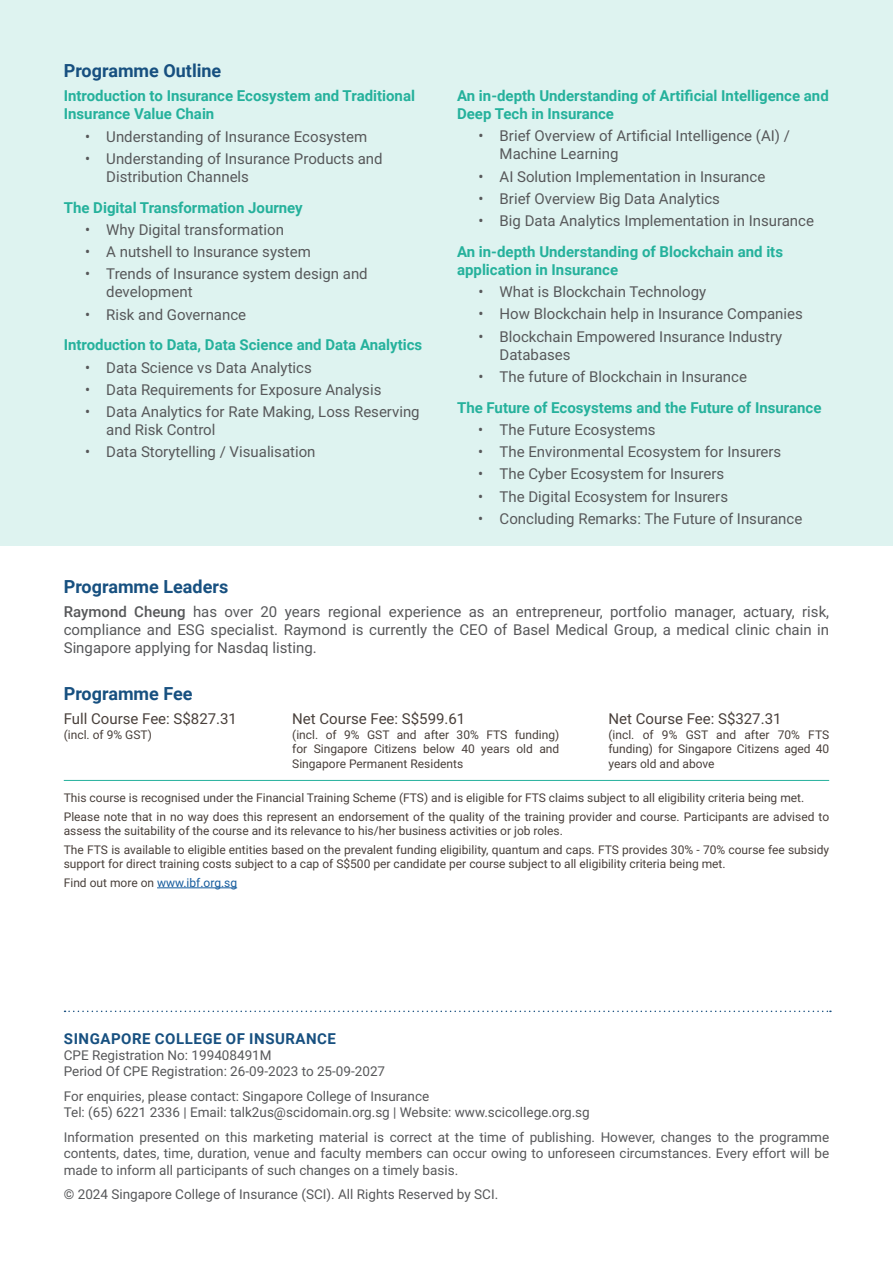
<style>
.page{position:relative;width:893px;height:1263px;background:#fff}
.page>*{position:absolute;margin:0;border:0;box-sizing:border-box;transform-origin:0 0}
.t1{font:700 18px "Roboto";color:#175080}
.t2{font:15px/18px "Roboto";color:#57585a}
.t3{font:700 15px/18px "Roboto";color:#25b19c}
.t4{font:15px "Roboto";color:#49403b}
.t5{font:700 15px "Roboto";letter-spacing:.035em;color:#175080}
.t6{font:13.5px/16.2px "Roboto";color:#57585a}
.t7{font:12px/14.4px "Roboto";color:#49403b}
.s1{font-weight:500}
.s2{color:#175d9e}
</style>
<div class="page">
<div style="left:0;top:0;width:893px;height:545px;background:#def3f0"></div>
<svg style="left:65px;top:1010px;width:766px;height:2px"></svg>
<hr style="left:157px;top:887px;width:80px;height:1px;background:#175d9e">
<hr style="left:64px;top:780px;width:765px;height:1px;background:#25b19c">
<p class="t1" style="left:64px;top:58px;width:159px">Programme Outline</p>
<p class="t3" style="left:64px;top:86px;width:353px">Introduction to Insurance Ecosystem and Traditional<br>Insurance Value Chain</p>
<p class="t2" style="left:85px;top:127px;width:284px">• Understanding of Insurance Ecosystem</p>
<p class="t2" style="left:106px;top:149px;width:278px;text-indent:-21px">• Understanding of Insurance Products and<br>Distribution Channels</p>
<p class="t3" style="left:64px;top:198px;width:241px">The Digital Transformation Journey</p>
<p class="t2" style="left:85px;top:220px;width:200px">• Why Digital transformation</p>
<p class="t2" style="left:85px;top:242px;width:227px">• A nutshell to Insurance system</p>
<p class="t2" style="left:106px;top:264px;width:263px;text-indent:-21px">• Trends of Insurance system design and development</p>
<p class="t2" style="left:85px;top:305px;width:163px">• Risk and Governance</p>
<p class="t3" style="left:64px;top:335px;width:360px">Introduction to Data, Data Science and Data Analytics</p>
<p class="t2" style="left:85px;top:358px;width:228px">• Data Science vs Data Analytics</p>
<p class="t2" style="left:85px;top:380px;width:298px">• Data Requirements for Exposure Analysis</p>
<p class="t2" style="left:106px;top:402px;width:315px;text-indent:-21px">• Data Analytics for Rate Making, Loss Reserving and Risk Control</p>
<p class="t2" style="left:85px;top:442px;width:232px">• Data Storytelling / Visualisation</p>
<p class="t3" style="left:457px;top:86px;width:373px">An in-depth Understanding of Artificial Intelligence and<br>Deep Tech in Insurance</p>
<p class="t2" style="left:500px;top:127px;width:292px;text-indent:-21px">• Brief Overview of Artificial Intelligence (AI) /<br>Machine Learning</p>
<p class="t2" style="left:478px;top:167px;width:289px">• AI Solution Implementation in Insurance</p>
<p class="t2" style="left:478px;top:189px;width:243px">• Brief Overview Big Data Analytics</p>
<p class="t2" style="left:478px;top:211px;width:337px">• Big Data Analytics Implementation in Insurance</p>
<p class="t3" style="left:457px;top:242px;width:327px">An in-depth Understanding of Blockchain and its application in Insurance</p>
<p class="t2" style="left:478px;top:282px;width:229px">• What is Blockchain Technology</p>
<p class="t2" style="left:478px;top:305px;width:326px">• How Blockchain help in Insurance Companies</p>
<p class="t2" style="left:500px;top:327px;width:284px;text-indent:-21px">• Blockchain Empowered Insurance Industry<br>Databases</p>
<p class="t2" style="left:478px;top:367px;width:270px">• The future of Blockchain in Insurance</p>
<p class="t3" style="left:457px;top:398px;width:366px">The Future of Ecosystems and the Future of Insurance</p>
<p class="t2" style="left:478px;top:420px;width:179px">• The Future Ecosystems</p>
<p class="t2" style="left:478px;top:442px;width:305px">• The Environmental Ecosystem for Insurers</p>
<p class="t2" style="left:478px;top:465px;width:247px">• The Cyber Ecosystem for Insurers</p>
<p class="t2" style="left:478px;top:487px;width:251px">• The Digital Ecosystem for Insurers</p>
<p class="t2" style="left:478px;top:509px;width:325px">• Concluding Remarks: The Future of Insurance</p>
<p class="t1" style="left:64px;top:574px;width:166px">Programme Leaders</p>
<p class="t2" style="left:64px;top:602px;width:767px;text-align:justify"><span class="s1">Raymond Cheung</span> has over 20 years regional experience as an entrepreneur, portfolio manager, actuary, risk, compliance and ESG specialist. Raymond is currently the CEO of Basel Medical Group, a medical clinic chain in Singapore applying for Nasdaq listing.</p>
<p class="t1" style="left:64px;top:681px;width:130px">Programme Fee</p>
<p class="t4" style="left:64px;top:709px;width:175px">Full Course Fee: S$827.31</p>
<p class="t7" style="left:64px;top:727px;width:90px">(incl. of 9% GST)</p>
<p class="t4" style="left:292px;top:709px;width:175px">Net Course Fee: S$599.61</p>
<p class="t7" style="left:292px;top:727px;width:269px;text-align:justify">(incl. of 9% GST and after 30% FTS funding) for Singapore Citizens below 40 years old and Singapore Permanent Residents</p>
<p class="t4" style="left:608px;top:709px;width:175px">Net Course Fee: S$327.31</p>
<p class="t7" style="left:608px;top:727px;width:222px;text-align:justify">(incl. of 9% GST and after 70% FTS funding) for Singapore Citizens aged 40 years old and above</p>
<p class="t7" style="left:64px;top:788px;width:767px;line-height:18.6px">This course is recognised under the Financial Training Scheme (FTS) and is eligible for FTS claims subject to all eligibility criteria being met.<br>Please note that in no way does this represent an endorsement of the quality of the training provider and course. Participants are advised to</p>
<p class="t7" style="left:64px;top:821px;width:767px;line-height:18.6px">assess the suitability of the course and its relevance to his/her business activities or job roles.<br>The FTS is available to eligible entities based on the prevalent funding eligibility, quantum and caps. FTS provides 30% - 70% course fee subsidy</p>
<p class="t7" style="left:64px;top:854px;width:663px;line-height:18.6px">support for direct training costs subject to a cap of S$500 per candidate per course subject to all eligibility criteria being met.<br>Find out more on <span class="s2">www.ibf.org.sg</span></p>
<p class="t5" style="left:64px;top:1028px;width:274px">SINGAPORE COLLEGE OF INSURANCE</p>
<p class="t6" style="left:64px;top:1047px;width:323px">CPE Registration No: 199408491M<br>Period Of CPE Registration: 26-09-2023 to 25-09-2027</p>
<p class="t6" style="left:64px;top:1088px;width:527px">For enquiries, please contact: Singapore College of Insurance<br>Tel: (65) 6221 2336 | Email: talk2us@scidomain.org.sg | Website: www.scicollege.org.sg</p>
<p class="t6" style="left:64px;top:1129px;width:767px;text-align:justify">Information presented on this marketing material is correct at the time of publishing. However, changes to the programme contents, dates, time, duration, venue and faculty members can occur owing to unforeseen circumstances. Every effort will be made to inform all participants of such changes on a timely basis.</p>
<p class="t6" style="left:64px;top:1186px;width:436px">© 2024 Singapore College of Insurance (SCI). All Rights Reserved by SCI.</p>
</div>
